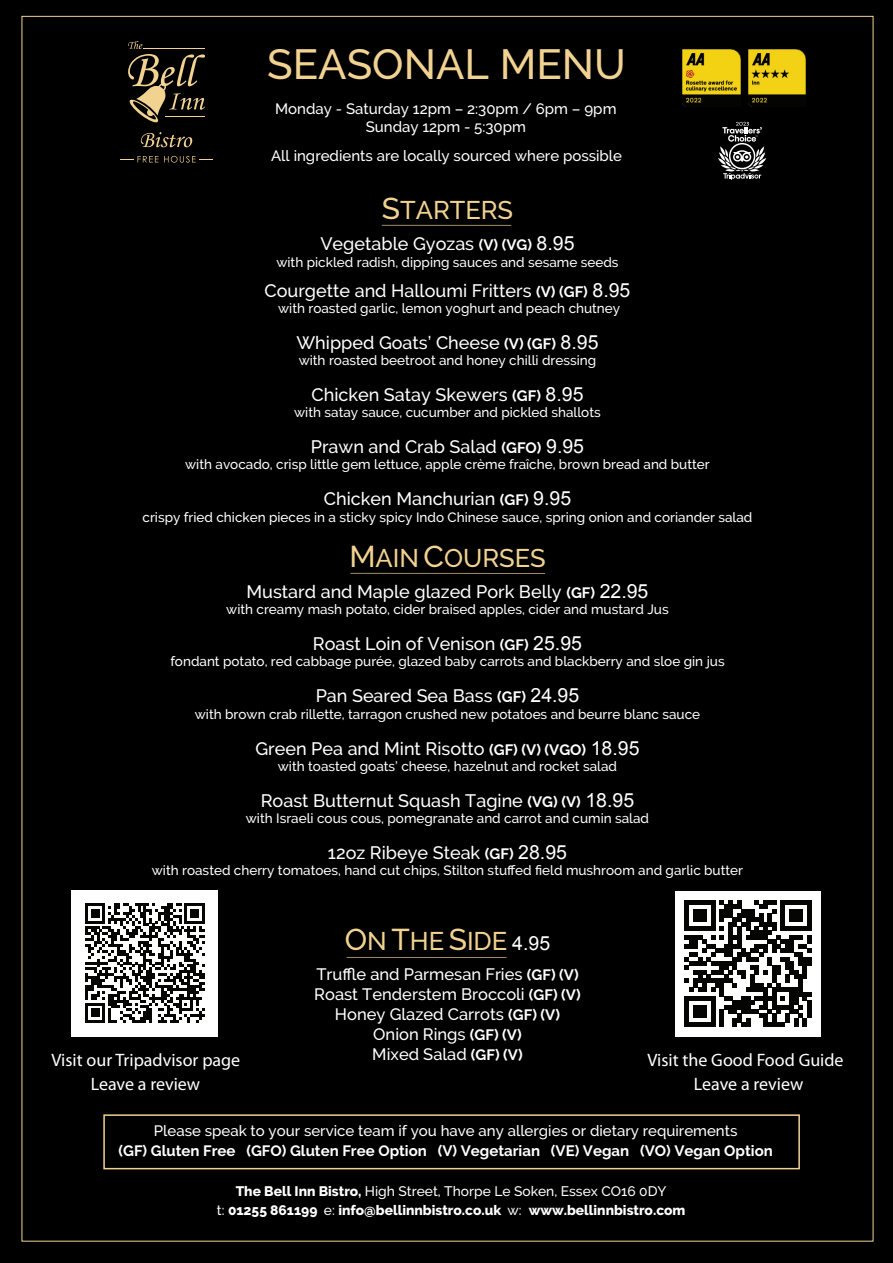
<style>
.page{position:relative;width:893px;height:1263px;background:#000}
.page>*{position:absolute;margin:0;border:0;box-sizing:border-box;transform-origin:0 0}
.t1{font:500 42px "Raleway";color:#f1d291}
.t2{font:500 25.5px "Raleway";color:#f1d291}
.t3{font:500 18px "Raleway";color:#fff}
.t4{font:18px "Myriad Pro";color:#fff}
.t5{font:500 16.5px/19.8px "Raleway";color:#fff;text-align:center}
.t6{font:500 15px/18px "Raleway";color:#fff;text-align:center}
.t7{font:700 15px "Raleway";color:#fff}
.t8{font:800 13.8px/19px "Raleway";color:#fff;text-align:center}
.t9{font:500 13.5px "Raleway";color:#fff}
.s1{font-size:30px}
.s2{font-weight:700;font-size:15px}
.s3{font-family:"Arial";font-weight:400;font-size:19.5px}
.s4{font-family:"Arial";font-weight:400;font-size:19.5px;color:#fff}
.s5{font-weight:500}
</style>
<div class="page">
<svg style="left:121px;top:156px;width:91px;height:7px"></svg>
<svg style="left:141px;top:132px;width:51px;height:15px"></svg>
<svg style="left:128px;top:41px;width:77px;height:82px"></svg>
<div style="left:103px;top:1114px;width:697px;height:55px;border:2px solid #f1d291"></div>
<hr style="left:382px;top:225px;width:129px;height:1px;background:#f1d291">
<hr style="left:350px;top:573px;width:195px;height:1px;background:#f1d291">
<hr style="left:346px;top:957px;width:161px;height:1px;background:#f1d291">
<div style="left:72px;top:890px;width:146px;height:146px;background:#fff"></div>
<svg style="left:85px;top:903px;width:120px;height:120px"></svg>
<div style="left:675px;top:891px;width:146px;height:145px;background:#fff"></div>
<svg style="left:685px;top:900px;width:126px;height:127px"></svg>
<svg style="left:718px;top:122px;width:48px;height:58px"></svg>
<img style="left:682px;top:49px;width:58px;height:58px">
<img style="left:748px;top:49px;width:57px;height:58px">
<h1 class="t1" style="left:267px;top:40px;width:360px">SEASONAL MENU</h1>
<p class="t6" style="left:275px;top:100px;width:343px">Monday - Saturday 12pm – 2:30pm / 6pm – 9pm<br>Sunday 12pm - 5:30pm</p>
<p class="t6" style="left:271px;top:147px;width:352px">All ingredients are locally sourced where possible</p>
<h2 class="t2" style="left:382px;top:195px;width:133px"><span class="s1">S</span>TARTERS</h2>
<h3 class="t3" style="left:320px;top:234px;width:256px">Vegetable Gyozas <span class="s2">(V) (VG)</span> <span class="s3">8.95</span></h3>
<p class="t9" style="left:276px;top:254px;width:344px">with pickled radish, dipping sauces and sesame seeds</p>
<h3 class="t3" style="left:265px;top:280px;width:367px">Courgette and Halloumi Fritters <span class="s2">(V) (GF)</span> <span class="s3">8.95</span></h3>
<p class="t9" style="left:278px;top:300px;width:344px">with roasted garlic, lemon yoghurt and peach chutney</p>
<h3 class="t3" style="left:296px;top:332px;width:304px">Whipped Goats’ Cheese <span class="s2">(V) (GF)</span> <span class="s3">8.95</span></h3>
<p class="t9" style="left:299px;top:352px;width:299px">with roasted beetroot and honey chilli dressing</p>
<h3 class="t3" style="left:311px;top:384px;width:274px">Chicken Satay Skewers <span class="s2">(GF)</span> <span class="s3">8.95</span></h3>
<p class="t9" style="left:294px;top:405px;width:308px">with satay sauce, cucumber and pickled shallots</p>
<h3 class="t3" style="left:311px;top:436px;width:275px">Prawn and Crab Salad <span class="s2">(GFO)</span> <span class="s3">9.95</span></h3>
<p class="t9" style="left:185px;top:457px;width:526px">with avocado, crisp little gem lettuce, apple crème fraîche, brown bread and butter</p>
<h3 class="t3" style="left:324px;top:489px;width:249px">Chicken Manchurian <span class="s2">(GF)</span> <span class="s3">9.95</span></h3>
<p class="t9" style="left:143px;top:509px;width:611px">crispy fried chicken pieces in a sticky spicy Indo Chinese sauce, spring onion and coriander salad</p>
<h2 class="t2" style="left:349px;top:543px;width:198px"><span class="s1">M</span>AIN <span class="s1">C</span>OURSES</h2>
<h3 class="t3" style="left:247px;top:581px;width:403px">Mustard and Maple glazed Pork Belly <span class="s2">(GF)</span> <span class="s3">22.95</span></h3>
<p class="t9" style="left:226px;top:602px;width:444px">with creamy mash potato, cider braised apples, cider and mustard Jus</p>
<h3 class="t3" style="left:313px;top:633px;width:271px">Roast Loin of Venison <span class="s2">(GF)</span> <span class="s3">25.95</span></h3>
<p class="t9" style="left:170px;top:654px;width:556px">fondant potato, red cabbage purée, glazed baby carrots and blackberry and sloe gin jus</p>
<h3 class="t3" style="left:316px;top:686px;width:265px">Pan Seared Sea Bass <span class="s2">(GF)</span> <span class="s3">24.95</span></h3>
<p class="t9" style="left:195px;top:706px;width:507px">with brown crab rillette, tarragon crushed new potatoes and beurre blanc sauce</p>
<h3 class="t3" style="left:255px;top:738px;width:386px">Green Pea and Mint Risotto <span class="s2">(GF) (V) (VGO)</span> <span class="s3">18.95</span></h3>
<p class="t9" style="left:278px;top:758px;width:341px">with toasted goats’ cheese, hazelnut and rocket salad</p>
<h3 class="t3" style="left:261px;top:790px;width:375px">Roast Butternut Squash Tagine <span class="s2">(VG) (V)</span> <span class="s3">18.95</span></h3>
<p class="t9" style="left:246px;top:810px;width:405px">with Israeli cous cous, pomegranate and carrot and cumin salad</p>
<h3 class="t3" style="left:328px;top:842px;width:241px">12oz Ribeye Steak <span class="s2">(GF)</span> <span class="s3">28.95</span></h3>
<p class="t9" style="left:152px;top:863px;width:593px">with roasted cherry tomatoes, hand cut chips, Stilton stuffed field mushroom and garlic butter</p>
<h2 class="t2" style="left:345px;top:926px;width:207px"><span class="s1">O</span>N <span class="s1">T</span>HE <span class="s1">S</span>IDE <span class="s4">4.95</span></h2>
<p class="t5" style="left:314px;top:965px;width:268px">Truffle and Parmesan Fries <span class="s2">(GF) (V)<br></span>Roast Tenderstem Broccoli <span class="s2">(GF) (V)<br></span>Honey Glazed Carrots <span class="s2">(GF) (V)<br></span>Onion Rings <span class="s2">(GF) (V)<br></span>Mixed Salad <span class="s2">(GF) (V)</span></p>
<h3 class="t4" style="left:52px;top:1048px;width:190px">Visit our Tripadvisor page</h3>
<h3 class="t4" style="left:647px;top:1049px;width:198px">Visit the Good Food Guide</h3>
<h3 class="t4" style="left:91px;top:1072px;width:111px">Leave a review</h3>
<h3 class="t4" style="left:694px;top:1073px;width:111px">Leave a review</h3>
<p class="t6" style="left:154px;top:1122px;width:585px">Please speak to your service team if you have any allergies or dietary requirements</p>
<p class="t7" style="left:118px;top:1142px;width:656px">(GF) Gluten Free (GFO) Gluten Free Option (V) Vegetarian (VE) Vegan (VO) Vegan Option</p>
<p class="t8" style="left:217px;top:1181px;width:470px">The Bell Inn Bistro, <span class="s5">High Street, Thorpe Le Soken, Essex CO16 0DY<br>t:</span> 01255 861199 <span class="s5">e:</span> info@bellinnbistro.co.uk <span class="s5">w:</span> www.bellinnbistro.com</p>
</div>
